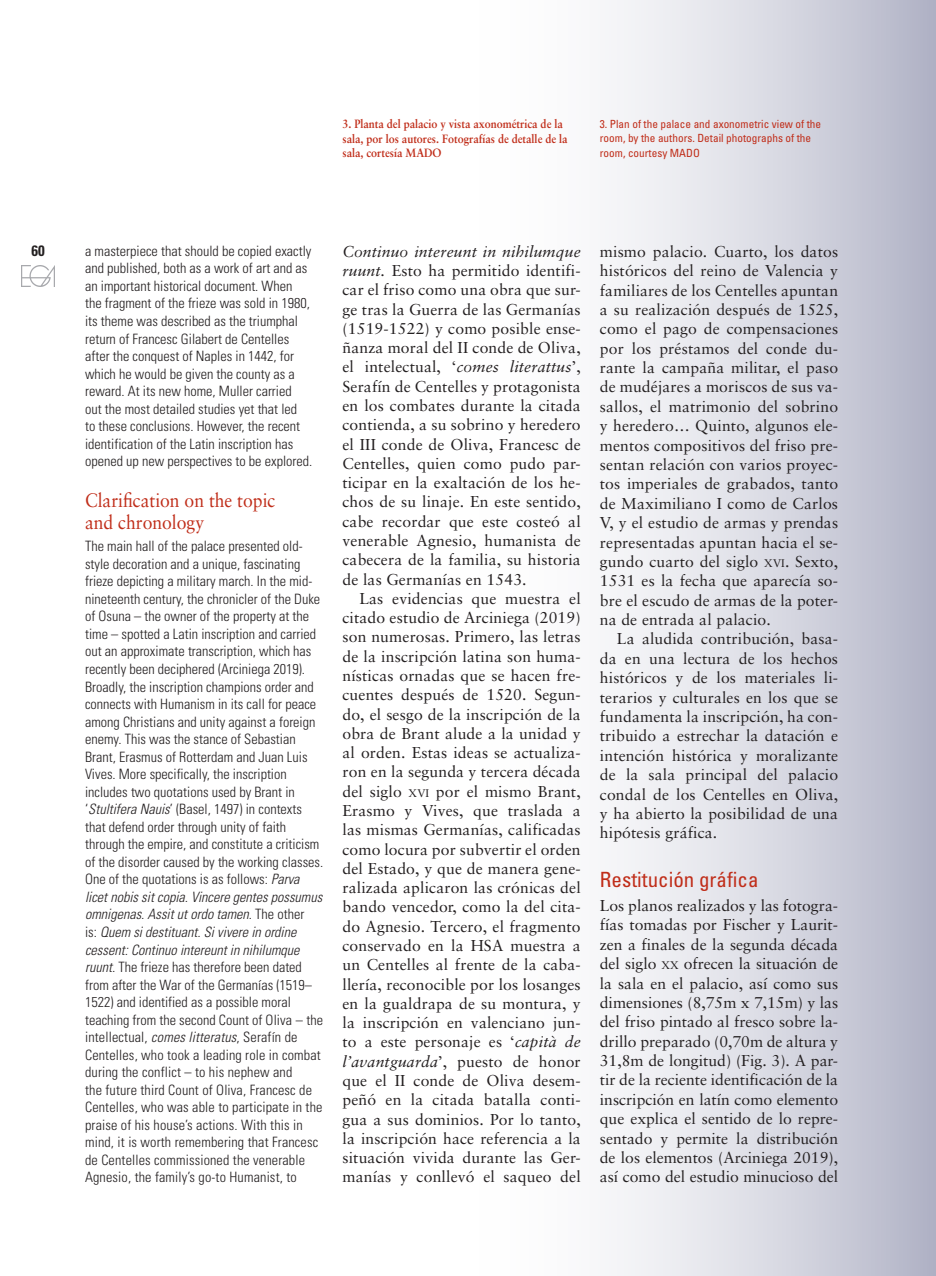
<style>
.page{position:relative;width:936px;height:1276px;background:#fff}
.page>*{position:absolute;margin:0;border:0;box-sizing:border-box;transform-origin:0 0}
.TITULAR_1_CAST{font:condensed 21px "Univers";color:#c02d19}
.TITULAR_1_INGLES{font:19.5px/22px "Sabon";color:#c02d19;scale:.9 1}
.t1{font:15.75px/19.4px "Sabon";letter-spacing:.01em;color:#231f20;text-align:justify}
.t2{font:700 condensed 15px "Univers";color:#231f20}
.t3{font:300 condensed 14.25px/17.5px "Univers";color:#231f20}
.SUBTITULO_INGLES{font:700 12px/14.2px "Sabon";color:#c02d19;scale:.9 1}
.SUBTITULO_INGLES-2{font:condensed 11.25px/14.2px "Univers";color:#c02d19}
.s1{font-style:italic}
.s2{font-size:10.95px}
</style>
<div class="page">
<img style="left:22px;top:265px;width:33px;height:21px">
<div style="left:461px;top:0;width:474px;height:1276px;background:linear-gradient(to right,#fff,#babbcc)"></div>
<p class="t2" style="left:32px;top:242px;width:15px">60</p>
<p class="SUBTITULO_INGLES" style="left:342px;top:117px;width:252px">3. Planta del palacio y vista axonométrica de la sala, por los autores. Fotografías de detalle de la sala, cortesía MADO</p>
<p class="SUBTITULO_INGLES-2" style="left:600px;top:117px;width:223px">3. Plan of the palace and axonometric view of the room, by the authors. Detail photographs of the room, courtesy MADO</p>
<p class="t3" style="left:85px;top:242px;width:229px">a masterpiece that should be copied exactly and published, both as a work of art and as an important historical document. When the fragment of the frieze was sold in 1980, its theme was described as the triumphal return of Francesc Gilabert de Centelles after the conquest of Naples in 1442, for which he would be given the county as a reward. At its new home, Muller carried<br>out the most detailed studies yet that led<br>to these conclusions. However, the recent identification of the Latin inscription has opened up new perspectives to be explored.</p>
<p class="TITULAR_1_INGLES" style="left:85px;top:489px;width:213px">Clarification on the topic and chronology</p>
<p class="t3" style="left:85px;top:537px;width:240px">The main hall of the palace presented old&shy;style decoration and a unique, fascinating frieze depicting a military march. In the mid&shy;nineteenth century, the chronicler of the Duke of Osuna – the owner of the property at the time – spotted a Latin inscription and carried out an approximate transcription, which has recently been deciphered (Arciniega 2019).<br>Broadly, the inscription champions order and connects with Humanism in its call for peace among Christians and unity against a foreign enemy. This was the stance of Sebastian Brant, Erasmus of Rotterdam and Juan Luis Vives. More specifically, the inscription includes two quotations used by Brant in ‘<span class="s1">Stultifera Nauis</span>’ (Basel, 1497) in contexts that defend order through unity of faith through the empire, and constitute a criticism of the disorder caused by the working classes.<br>One of the quotations is as follows: <span class="s1">Parva licet nobis sit copia. Vincere gentes possumus omnigenas. Assit ut ordo tamen</span>. The other<br>is: <span class="s1">Quem si destituant. Si vivere in ordine cessent: Continuo intereunt in nihilumque ruunt.</span> The frieze has therefore been dated from after the War of the Germanías (1519– 1522) and identified as a possible moral teaching from the second Count of Oliva – the intellectual, <span class="s1">comes litteratus</span>, Serafín de Centelles, who took a leading role in combat during the conflict – to his nephew and<br>the future third Count of Oliva, Francesc de Centelles, who was able to participate in the praise of his house’s actions. With this in mind, it is worth remembering that Francesc de Centelles commissioned the venerable Agnesio, the family’s go-to Humanist, to</p>
<p class="t1" style="left:342px;top:241px;width:240px"><span class="s1">Continuo intereunt in nihilumque ruunt.</span> Esto ha permitido identifi&shy;car el friso como una obra que sur&shy;ge tras la Guerra de las Germanías (1519-1522) y como posible ense&shy;ñanza moral del II conde de Oliva, el intelectual, ‘<span class="s1">comes literattus</span>’, Serafín de Centelles y protagonista en los combates durante la citada contienda, a su sobrino y heredero el III conde de Oliva, Francesc de Centelles, quien como pudo par&shy;ticipar en la exaltación de los he&shy;chos de su linaje. En este sentido, cabe recordar que este costeó al venerable Agnesio, humanista de cabecera de la familia, su historia de las Germanías en 1543.</p>
<p class="t1" style="left:342px;top:588px;width:240px;text-indent:17px">Las evidencias que muestra el citado estudio de Arciniega (2019) son numerosas. Primero, las letras de la inscripción latina son huma&shy;nísticas ornadas que se hacen fre&shy;cuentes después de 1520. Segun&shy;do, el sesgo de la inscripción de la obra de Brant alude a la unidad y al orden. Estas ideas se actualiza&shy;ron en la segunda y tercera década del siglo <span class="s2">XVI</span> por el mismo Brant, Erasmo y Vives, que traslada a las mismas Germanías, calificadas como locura por subvertir el orden del Estado, y que de manera gene&shy;ralizada aplicaron las crónicas del bando vencedor, como la del cita&shy;do Agnesio. Tercero, el fragmento conservado en la HSA muestra a un Centelles al frente de la caba&shy;llería, reconocible por los losanges en la gualdrapa de su montura, y la inscripción en valenciano jun&shy;to a este personaje es ‘<span class="s1">capità de l’avantguarda</span>’, puesto de honor que el II conde de Oliva desem&shy;peñó en la citada batalla conti&shy;gua a sus dominios. Por lo tanto, la inscripción hace referencia a la situación vivida durante las Ger&shy;manías y conllevó el saqueo del</p>
<p class="t1" style="left:600px;top:241px;width:240px">mismo palacio. Cuarto, los datos históricos del reino de Valencia y familiares de los Centelles apuntan a su realización después de 1525, como el pago de compensaciones por los préstamos del conde du&shy;rante la campaña militar, el paso de mudéjares a moriscos de sus va&shy;sallos, el matrimonio del sobrino y heredero… Quinto, algunos ele&shy;mentos compositivos del friso pre&shy;sentan relación con varios proyec&shy;tos imperiales de grabados, tanto de Maximiliano I como de Carlos V, y el estudio de armas y prendas representadas apuntan hacia el se&shy;gundo cuarto del siglo <span class="s2">XVI</span>. Sexto, 1531 es la fecha que aparecía so&shy;bre el escudo de armas de la poter&shy;na de entrada al palacio.</p>
<p class="t1" style="left:600px;top:629px;width:240px;text-indent:17px">La aludida contribución, basa&shy;da en una lectura de los hechos históricos y de los materiales li&shy;terarios y culturales en los que se fundamenta la inscripción, ha con&shy;tribuido a estrechar la datación e intención histórica y moralizante de la sala principal del palacio condal de los Centelles en Oliva, y ha abierto la posibilidad de una hipótesis gráfica.</p>
<p class="TITULAR_1_CAST" style="left:600px;top:866px;width:160px">Restitución gráfica</p>
<p class="t1" style="left:600px;top:895px;width:240px">Los planos realizados y las fotogra&shy;fías tomadas por Fischer y Laurit&shy;zen a finales de la segunda década del siglo <span class="s2">XX</span> ofrecen la situación de la sala en el palacio, así como sus dimensiones (8,75m x 7,15m) y las del friso pintado al fresco sobre la&shy;drillo preparado (0,70m de altura y 31,8m de longitud) (Fig. 3). A par&shy;tir de la reciente identificación de la inscripción en latín como elemento que explica el sentido de lo repre&shy;sentado y permite la distribución de los elementos (Arciniega 2019), así como del estudio minucioso del</p>
</div>
